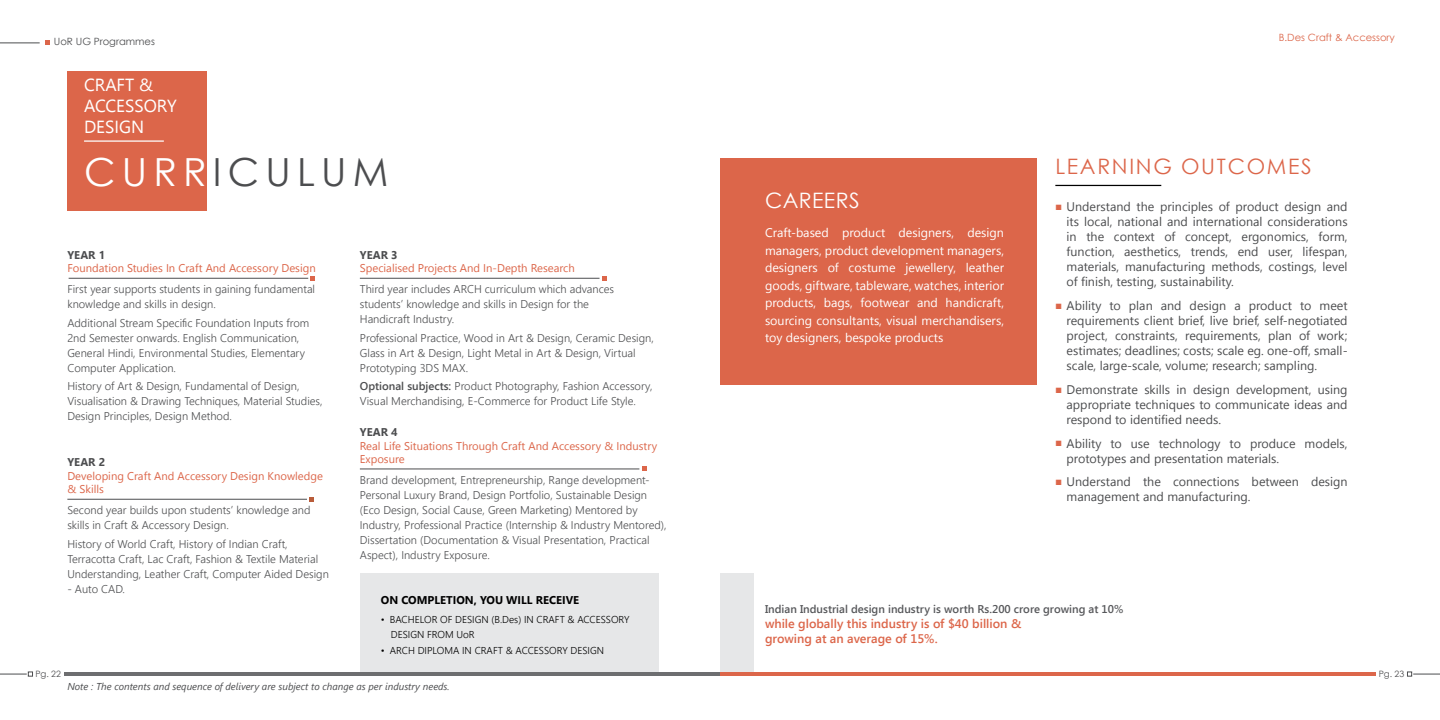
<style>
.page{position:relative;width:1440px;height:720px;background:#fff}
.page>*{position:absolute;margin:0;border:0;box-sizing:border-box;transform-origin:0 0}
.t1{font:38.75px "Century Gothic";letter-spacing:.16em;color:#4c4d4f}
.t2{font:21.25px "Century Gothic";letter-spacing:.08em;color:#dc664a}
.t3{font:21.25px "Century Gothic";letter-spacing:.02em;color:#fff}
.t4{font:17.5px/21px "Segoe UI";color:#fff}
.t5{font:12.5px/15px "Segoe UI";color:#4c4d4f;text-align:justify}
.t6{font:12.5px/17.5px "Segoe UI";color:#fff;text-align:justify}
.t7{font:600 12.5px/15px "Segoe UI";color:#dc664a}
.t8{font:300 11.25px/15px "Segoe UI";color:#4c4d4f}
.t9{font:11.25px/13.5px "Segoe UI";color:#dc664a}
.t10{font:600 11.25px "Segoe UI";color:#57585b}
.t11{font:700 11.25px "Segoe UI";color:#000}
.t12{font:700 11.25px "Segoe UI";color:#4c4d4f}
.t13{font:300 10px/15px "Segoe UI";color:#000}
.t14{font:italic 10px "Segoe UI";color:#4c4d4f}
.t15{font:10px "Century Gothic";color:#dc664a}
.t16{font:10px "Century Gothic";color:#4c4d4f}
.t17{font:8.75px "Century Gothic";color:#4d4d4f}
.s1{color:#fff}
.s2{font-weight:600}
.s3{font-size:7.5px;color:#dc664a}
</style>
<div class="page">
<svg style="left:0;top:672px;width:33px;height:4px"></svg>
<svg style="left:1407px;top:672px;width:33px;height:4px"></svg>
<div style="left:720px;top:574px;width:33px;height:102px;background:#e6e7e8"></div>
<div style="left:360px;top:574px;width:299px;height:102px;background:#e6e7e8"></div>
<hr style="left:360px;top:278px;width:240px;height:1px;background:#4c4d4f">
<svg style="left:602px;top:276px;width:4px;height:4px"></svg>
<hr style="left:1055px;top:185px;width:106px;height:1px;background:#000">
<div style="left:720px;top:158px;width:317px;height:227px;background:#dc664a"></div>
<div style="left:67px;top:71px;width:140px;height:140px;background:#dc664a"></div>
<hr style="left:69px;top:278px;width:239px;height:1px;background:#4c4d4f">
<svg style="left:311px;top:276px;width:4px;height:4px"></svg>
<hr style="left:67px;top:499px;width:240px;height:1px;background:#4c4d4f">
<svg style="left:310px;top:497px;width:4px;height:4px"></svg>
<hr style="left:360px;top:469px;width:279px;height:1px;background:#4c4d4f">
<svg style="left:642px;top:467px;width:4px;height:4px"></svg>
<hr style="left:64px;top:672px;width:656px;height:4px;background:#6d6e70">
<hr style="left:720px;top:672px;width:656px;height:4px;background:#dc664a">
<hr style="left:0;top:43px;width:40px;height:1px;background:#4c4d4f">
<svg style="left:45px;top:41px;width:5px;height:4px"></svg>
<hr style="left:84px;top:140px;width:80px;height:2px;background:#fff">
<p class="t16" style="left:54px;top:34px;width:103px">UoR UG Programmes</p>
<h3 class="t4" style="left:84px;top:74px;width:94px">CRAFT &amp;<br>ACCESSORY<br>DESIGN</h3>
<h1 class="t1" style="left:84px;top:145px;width:306px"><span class="s1">CURR</span>ICULUM</h1>
<p class="t12" style="left:67px;top:246px;width:39px">YEAR 1</p>
<p class="t9" style="left:67px;top:261px;width:250px">Foundation Studies In Craft And Accessory Design</p>
<p class="t8" style="left:67px;top:282px;width:249px">First year supports students in gaining fundamental knowledge and skills in design.</p>
<p class="t8" style="left:67px;top:315px;width:243px">Additional Stream Specific Foundation Inputs from 2nd Semester onwards. English Communication, General Hindi, Environmental Studies, Elementary Computer Application.</p>
<p class="t8" style="left:67px;top:379px;width:257px">History of Art &amp; Design, Fundamental of Design,<br>Visualisation &amp; Drawing Techniques, Material Studies,<br>Design Principles, Design Method.</p>
<p class="t12" style="left:67px;top:453px;width:39px">YEAR 2</p>
<p class="t9" style="left:67px;top:469px;width:257px">Developing Craft And Accessory Design Knowledge &amp; Skills</p>
<p class="t8" style="left:67px;top:503px;width:245px">Second year builds upon students’ knowledge and skills in Craft &amp; Accessory Design.</p>
<p class="t8" style="left:67px;top:536px;width:263px">History of World Craft, History of Indian Craft,<br>Terracotta Craft, Lac Craft, Fashion &amp; Textile Material<br>Understanding, Leather Craft, Computer Aided Design</p>
<p class="t8" style="left:67px;top:581px;width:59px">- Auto CAD.</p>
<p class="t12" style="left:360px;top:246px;width:39px">YEAR 3</p>
<p class="t9" style="left:360px;top:261px;width:216px">Specialised Projects And In-Depth Research</p>
<p class="t8" style="left:360px;top:282px;width:256px">Third year includes ARCH curriculum which advances students’ knowledge and skills in Design for the<br>Handicraft Industry.</p>
<p class="t8" style="left:360px;top:330px;width:296px">Professional Practice, Wood in Art &amp; Design, Ceramic Design,<br>Glass in Art &amp; Design, Light Metal in Art &amp; Design, Virtual<br>Prototyping 3DS MAX.</p>
<p class="t8" style="left:360px;top:379px;width:294px"><span class="s2">Optional subjects:</span> Product Photography, Fashion Accessory,<br>Visual Merchandising, E-Commerce for Product Life Style.</p>
<p class="t12" style="left:360px;top:423px;width:39px">YEAR 4</p>
<p class="t9" style="left:360px;top:439px;width:299px">Real Life Situations Through Craft And Accessory &amp; Industry<br>Exposure</p>
<p class="t8" style="left:360px;top:473px;width:308px">Brand development, Entrepreneurship, Range development-Personal Luxury Brand, Design Portfolio, Sustainable Design (Eco Design, Social Cause, Green Marketing) Mentored by Industry, Professional Practice (Internship &amp; Industry Mentored), Dissertation (Documentation &amp; Visual Presentation, Practical Aspect), Industry Exposure.</p>
<p class="t11" style="left:381px;top:591px;width:200px">ON COMPLETION, YOU WILL RECEIVE</p>
<p class="t13" style="left:391px;top:612px;width:240px;text-indent:-10px">• BACHELOR OF DESIGN (B.Des) IN CRAFT &amp; ACCESSORY<br>DESIGN FROM UoR</p>
<p class="t13" style="left:381px;top:643px;width:225px">• ARCH DIPLOMA IN CRAFT &amp; ACCESSORY DESIGN</p>
<p class="t15" style="left:1279px;top:31px;width:118px">B.Des Craft &amp; Accessory</p>
<h2 class="t3" style="left:765px;top:186px;width:96px">CAREERS</h2>
<p class="t6" style="left:765px;top:224px;width:241px">Craft-based product designers, design managers, product development managers, designers of costume jewellery, leather goods, giftware, tableware, watches, interior products, bags, footwear and handicraft, sourcing consultants, visual merchandisers, toy designers, bespoke products</p>
<h2 class="t2" style="left:1055px;top:152px;width:258px">LEARNING OUTCOMES</h2>
<p class="t5" style="left:1067px;top:199px;width:283px;text-indent:-11px"><span class="s3">■</span> Understand the principles of product design and its local, national and international considerations in the context of concept, ergonomics, form, function, aesthetics, trends, end user, lifespan, materials, manufacturing methods, costings, level of finish, testing, sustainability.</p>
<p class="t5" style="left:1067px;top:298px;width:283px;text-indent:-11px"><span class="s3">■</span> Ability to plan and design a product to meet requirements client brief, live brief, self-negotiated project, constraints, requirements, plan of work; estimates; deadlines; costs; scale eg. one-off, small&shy;scale, large-scale, volume; research; sampling.</p>
<p class="t5" style="left:1067px;top:382px;width:283px;text-indent:-11px"><span class="s3">■</span> Demonstrate skills in design development, using appropriate techniques to communicate ideas and respond to identified needs.</p>
<p class="t5" style="left:1067px;top:436px;width:283px;text-indent:-11px"><span class="s3">■</span> Ability to use technology to produce models, prototypes and presentation materials.</p>
<p class="t5" style="left:1067px;top:474px;width:283px;text-indent:-11px"><span class="s3">■</span> Understand the connections between design management and manufacturing.</p>
<p class="t10" style="left:765px;top:601px;width:360px">Indian Industrial design industry is worth Rs.200 crore growing at 10%</p>
<p class="t7" style="left:765px;top:616px;width:258px">while globally this industry is of $40 billion &amp; growing at an average of 15%.</p>
<p class="t17" style="left:35px;top:667px;width:27px">Pg. 22</p>
<p class="t17" style="left:1379px;top:667px;width:27px">Pg. 23</p>
<p class="t14" style="left:67px;top:679px;width:384px">Note : The contents and sequence of delivery are subject to change as per industry needs.</p>
</div>
